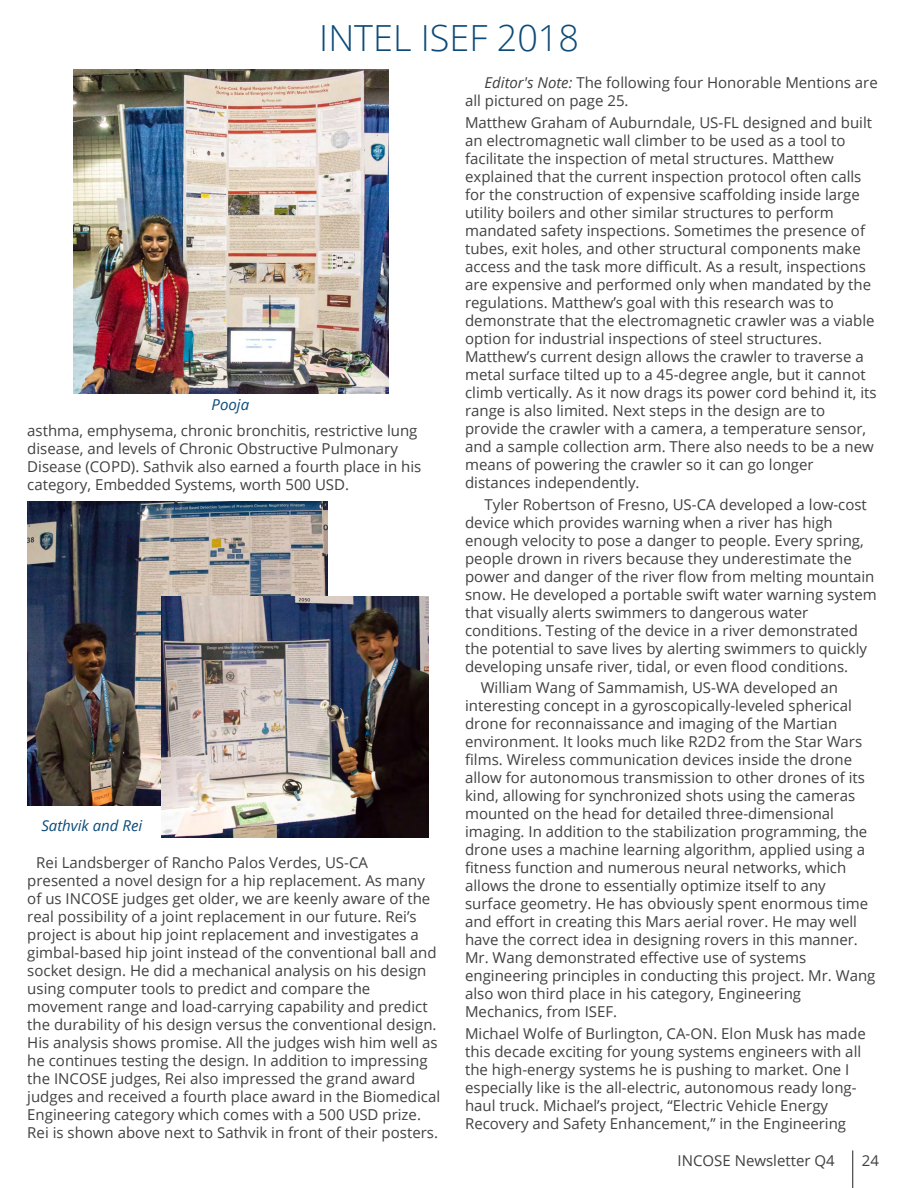
<style>
.page{position:relative;width:918px;height:1188px;background:#fff}
.page>*{position:absolute;margin:0;border:0;box-sizing:border-box;transform-origin:0 0}
.t1{font:300 36px "Open Sans";color:#0c4b7a}
.paragraph{font:15px/18px "Open Sans";color:#414042}
.Page_Title{font:15px/18px "Open Sans";color:#414042}
.t2{font:italic 15px "Open Sans";color:#0c4b7a}
.t3{font:15px "Open Sans";color:#413f41}
.s1{font-style:italic}
</style>
<div class="page">
<hr style="left:853px;top:1150px;width:1px;height:38px;background:#231f20">
<img style="left:74px;top:69px;width:314px;height:325px">
<img style="left:28px;top:502px;width:300px;height:303px">
<img style="left:161px;top:597px;width:267px;height:241px">
<h1 class="t1" style="left:319px;top:13px;width:261px">INTEL ISEF 2018</h1>
<p class="t2" style="left:212px;top:395px;width:39px">Pooja</p>
<p class="Page_Title" style="left:27px;top:421px;width:395px">asthma, emphysema, chronic bronchitis, restrictive lung disease, and levels of Chronic Obstructive Pulmonary Disease (COPD). Sathvik also earned a fourth place in his category, Embedded Systems, worth 500 USD.</p>
<p class="t2" style="left:41px;top:815px;width:102px">Sathvik and Rei</p>
<p class="Page_Title" style="left:27px;top:853px;width:414px;text-indent:9px">Rei Landsberger of Rancho Palos Verdes, US-CA presented a novel design for a hip replacement. As many of us INCOSE judges get older, we are keenly aware of the real possibility of a joint replacement in our future. Rei’s project is about hip joint replacement and investigates a gimbal-based hip joint instead of the conventional ball and socket design. He did a mechanical analysis on his design using computer tools to predict and compare the movement range and load-carrying capability and predict the durability of his design versus the conventional design.<br>His analysis shows promise. All the judges wish him well as he continues testing the design. In addition to impressing the INCOSE judges, Rei also impressed the grand award judges and received a fourth place award in the Biomedical Engineering category which comes with a 500 USD prize.<br>Rei is shown above next to Sathvik in front of their posters.</p>
<p class="paragraph" style="left:465px;top:73px;width:414px;text-indent:19px"><span class="s1">Editor's Note:</span> The following four Honorable Mentions are all pictured on page 25.</p>
<p class="paragraph" style="left:465px;top:113px;width:413px">Matthew Graham of Auburndale, US-FL designed and built an electromagnetic wall climber to be used as a tool to facilitate the inspection of metal structures. Matthew explained that the current inspection protocol often calls for the construction of expensive scaffolding inside large utility boilers and other similar structures to perform mandated safety inspections. Sometimes the presence of tubes, exit holes, and other structural components make access and the task more difficult. As a result, inspections are expensive and performed only when mandated by the regulations. Matthew’s goal with this research was to demonstrate that the electromagnetic crawler was a viable option for industrial inspections of steel structures.<br>Matthew’s current design allows the crawler to traverse a metal surface tilted up to a 45-degree angle, but it cannot climb vertically. As it now drags its power cord behind it, its range is also limited. Next steps in the design are to provide the crawler with a camera, a temperature sensor, and a sample collection arm. There also needs to be a new means of powering the crawler so it can go longer distances independently.</p>
<p class="paragraph" style="left:465px;top:495px;width:413px;text-indent:20px">Tyler Robertson of Fresno, US-CA developed a low-cost device which provides warning when a river has high enough velocity to pose a danger to people. Every spring, people drown in rivers because they underestimate the power and danger of the river flow from melting mountain snow. He developed a portable swift water warning system that visually alerts swimmers to dangerous water conditions. Testing of the device in a river demonstrated the potential to save lives by alerting swimmers to quickly developing unsafe river, tidal, or even flood conditions.</p>
<p class="paragraph" style="left:465px;top:679px;width:412px;text-indent:16px">William Wang of Sammamish, US-WA developed an interesting concept in a gyroscopically-leveled spherical drone for reconnaissance and imaging of the Martian environment. It looks much like R2D2 from the Star Wars films. Wireless communication devices inside the drone allow for autonomous transmission to other drones of its kind, allowing for synchronized shots using the cameras mounted on the head for detailed three-dimensional imaging. In addition to the stabilization programming, the drone uses a machine learning algorithm, applied using a fitness function and numerous neural networks, which allows the drone to essentially optimize itself to any surface geometry. He has obviously spent enormous time and effort in creating this Mars aerial rover. He may well have the correct idea in designing rovers in this manner.<br>Mr. Wang demonstrated effective use of systems engineering principles in conducting this project. Mr. Wang also won third place in his category, Engineering Mechanics, from ISEF.</p>
<p class="paragraph" style="left:465px;top:1024px;width:402px">Michael Wolfe of Burlington, CA-ON. Elon Musk has made this decade exciting for young systems engineers with all the high-energy systems he is pushing to market. One I especially like is the all-electric, autonomous ready long&shy;haul truck. Michael’s project, “Electric Vehicle Energy Recovery and Safety Enhancement,” in the Engineering</p>
<p class="t3" style="left:862px;top:1151px;width:19px">24</p>
</div>
